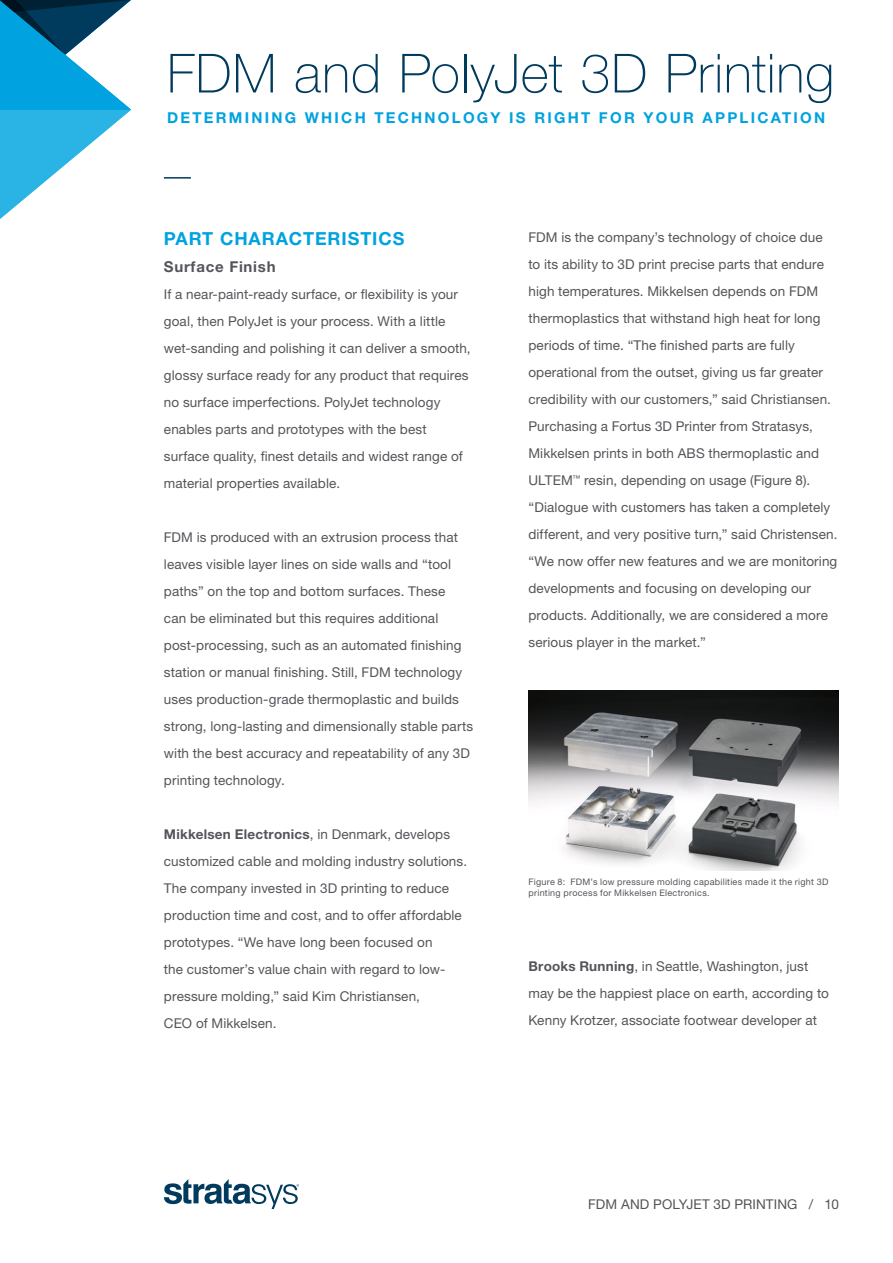
<style>
.page{position:relative;width:893px;height:1263px;background:#fff}
.page>*{position:absolute;margin:0;border:0;box-sizing:border-box;transform-origin:0 0}
.t1{font:100 54px "Helvetica Neue LT Std";letter-spacing:.015em;color:#003a5d}
.WP_-_Paragraph_Heade{font:700 18px "Helvetica Neue LT Std";letter-spacing:.05em;color:#00a2df}
.t2{font:700 15px "Helvetica Neue LT Std";letter-spacing:.15em;color:#00a2df}
.WP_-_Paragraph_Subhe{font:700 15px "Helvetica Neue LT Std";letter-spacing:.05em;color:#54555a}
.WP_-_Body_Copy{font:13.5px/27px "Helvetica Neue LT Std";letter-spacing:.01em;color:#54555a}
.WP_-_Body_Copy-2{font:9px/10.5px "Helvetica Neue LT Std";letter-spacing:.03em;color:#54555a}
.s1{font-weight:700}
</style>
<div class="page">
<svg style="left:164px;top:1179px;width:135px;height:30px"></svg>
<svg style="left:0;top:0;width:131px;height:219px"></svg>
<hr style="left:164px;top:177px;width:27px;height:2px;background:#003a5d">
<img style="left:528px;top:690px;width:311px;height:181px">
<h1 class="t1" style="left:167px;top:42px;width:669px">FDM and PolyJet 3D Printing</h1>
<p class="t2" style="left:167px;top:109px;width:660px">DETERMINING WHICH TECHNOLOGY IS RIGHT FOR YOUR APPLICATION</p>
<p class="WP_-_Paragraph_Heade" style="left:164px;top:228px;width:242px">PART CHARACTERISTICS</p>
<p class="WP_-_Paragraph_Subhe" style="left:164px;top:258px;width:113px">Surface Finish</p>
<p class="WP_-_Body_Copy" style="left:164px;top:281px;width:308px">If a near-paint-ready surface, or flexibility is your goal, then PolyJet is your process. With a little wet-sanding and polishing it can deliver a smooth, glossy surface ready for any product that requires no surface imperfections. PolyJet technology enables parts and prototypes with the best surface quality, finest details and widest range of material properties available.</p>
<p class="WP_-_Body_Copy" style="left:164px;top:524px;width:311px">FDM is produced with an extrusion process that leaves visible layer lines on side walls and “tool paths” on the top and bottom surfaces. These<br>can be eliminated but this requires additional post-processing, such as an automated finishing station or manual finishing. Still, FDM technology uses production-grade thermoplastic and builds strong, long-lasting and dimensionally stable parts with the best accuracy and repeatability of any 3D printing technology.</p>
<p class="WP_-_Body_Copy" style="left:164px;top:821px;width:305px"><span class="s1">Mikkelsen Electronics</span>, in Denmark, develops customized cable and molding industry solutions.<br>The company invested in 3D printing to reduce production time and cost, and to offer affordable prototypes. “We have long been focused on<br>the customer’s value chain with regard to low&shy;pressure molding,” said Kim Christiansen,<br>CEO of Mikkelsen.</p>
<p class="WP_-_Body_Copy" style="left:528px;top:224px;width:310px">FDM is the company’s technology of choice due to its ability to 3D print precise parts that endure high temperatures. Mikkelsen depends on FDM thermoplastics that withstand high heat for long periods of time. “The finished parts are fully operational from the outset, giving us far greater credibility with our customers,” said Christiansen.<br>Purchasing a Fortus 3D Printer from Stratasys, Mikkelsen prints in both ABS thermoplastic and ULTEM<sup>™</sup> resin, depending on usage (Figure 8). “Dialogue with customers has taken a completely different, and very positive turn,” said Christensen. “We now offer new features and we are monitoring developments and focusing on developing our products. Additionally, we are considered a more serious player in the market.”</p>
<p class="WP_-_Body_Copy-2" style="left:528px;top:876px;width:301px">Figure 8: FDM’s low pressure molding capabilities made it the right 3D printing process for Mikkelsen Electronics.</p>
<p class="WP_-_Body_Copy" style="left:528px;top:953px;width:302px"><span class="s1">Brooks Running</span>, in Seattle, Washington, just may be the happiest place on earth, according to<br>Kenny Krotzer, associate footwear developer at</p>
<p class="WP_-_Body_Copy" style="left:588px;top:1190px;width:252px">FDM AND POLYJET 3D PRINTING / 10</p>
</div>
